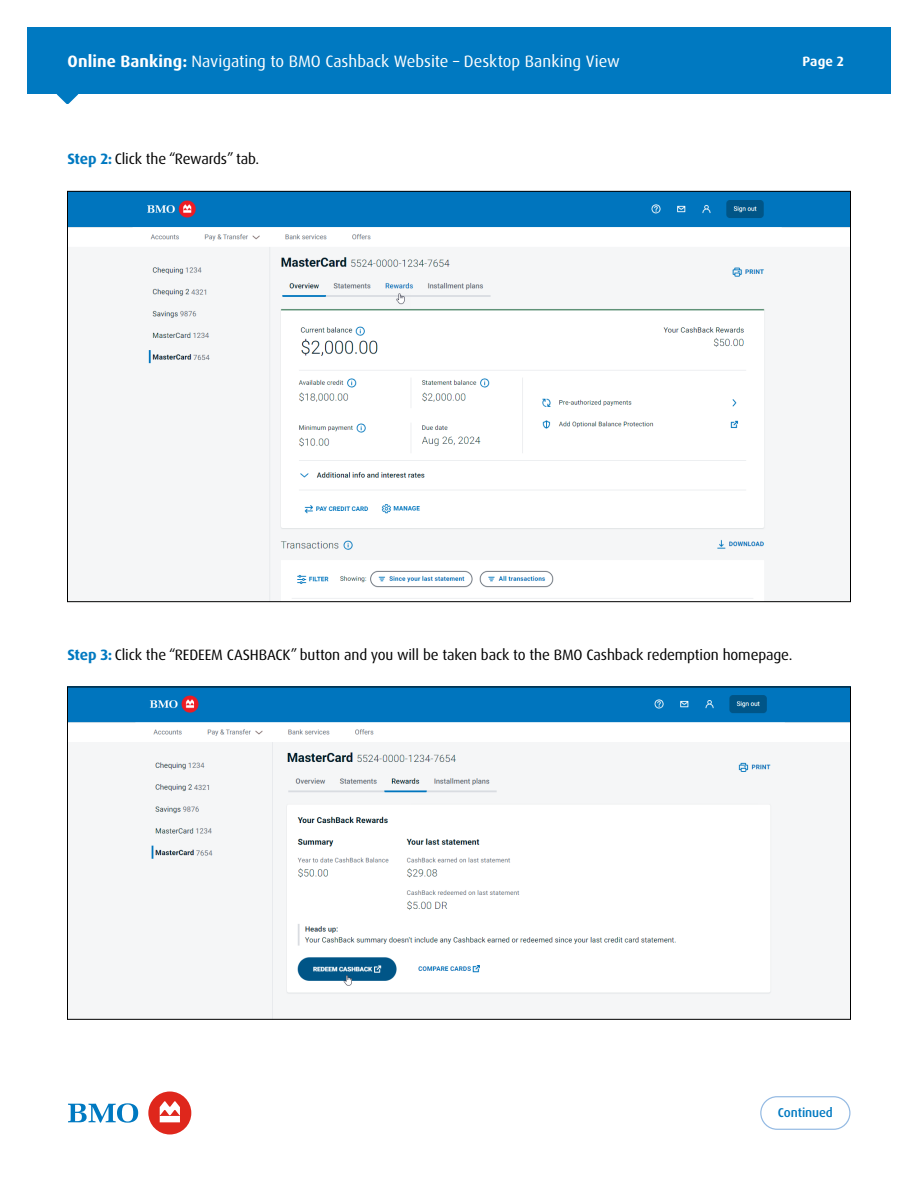
<style>
.page{position:relative;width:918px;height:1188px;background:#fff}
.page>*{position:absolute;margin:0;border:0;box-sizing:border-box;transform-origin:0 0}
.t1{font:16.5px "Dax Pro";color:#fff}
.Body_Copy{font:15px "Dax Pro";letter-spacing:-.01em;color:#000}
.t2{font:700 13.5px "Dax Pro";color:#fff}
.t3{font:500 12.75px "Dax Pro";letter-spacing:-.01em;color:#0079c1}
.s1{font-weight:700}
.s2{font-weight:700;color:#0079c1}
</style>
<div class="page">
<div style="left:27px;top:27px;width:864px;height:67px;background:#0079c1"></div>
<svg style="left:57px;top:94px;width:21px;height:10px"></svg>
<svg style="left:68px;top:1103px;width:70px;height:20px"></svg>
<div style="left:148px;top:1092px;width:43px;height:42px;background:#df271c;border-radius:50%"></div>
<svg style="left:160px;top:1101px;width:20px;height:21px"></svg>
<svg style="left:760px;top:1096px;width:90px;height:34px"></svg>
<img style="left:69px;top:193px;width:780px;height:407px">
<img style="left:69px;top:689px;width:780px;height:329px">
<p class="t1" style="left:68px;top:51px;width:554px"><span class="s1">Online Banking:</span> Navigating to BMO Cashback Website – Desktop Banking View</p>
<p class="t2" style="left:802px;top:53px;width:43px">Page 2</p>
<p class="Body_Copy" style="left:68px;top:149px;width:193px"><span class="s2">Step 2:</span> Click the “Rewards” tab.</p>
<p class="Body_Copy" style="left:68px;top:645px;width:727px"><span class="s2">Step 3:</span> Click the “REDEEM CASHBACK” button and you will be taken back to the BMO Cashback redemption homepage.</p>
<p class="t3" style="left:778px;top:1105px;width:56px">Continued</p>
</div>
